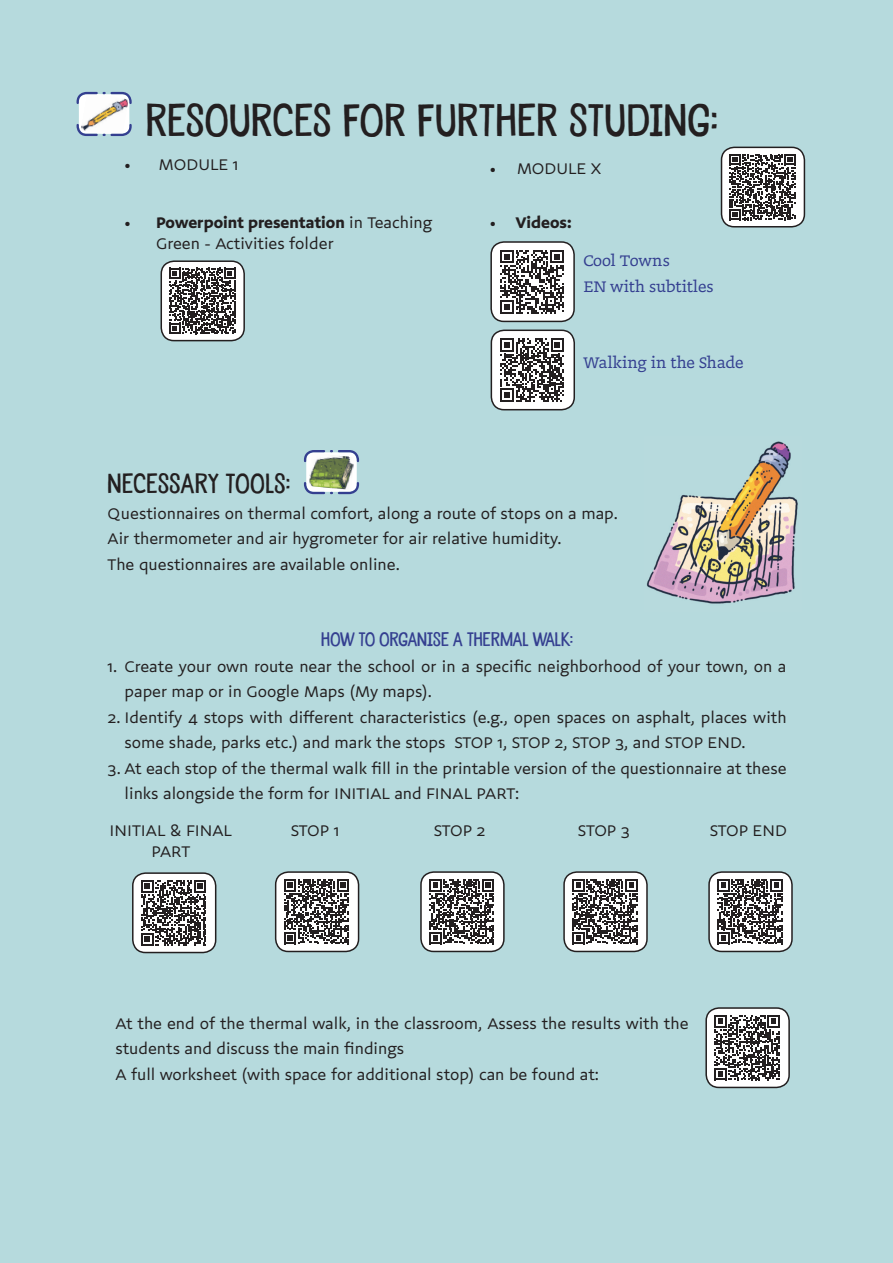
<style>
.page{position:relative;width:893px;height:1263px;background:#b6dadd}
.page>*{position:absolute;margin:0;border:0;box-sizing:border-box;transform-origin:0 0}
.t1{font:42px "Undersong Solid";letter-spacing:.015em;color:#231f20}
.t2{font:25.5px "Undersong Solid";letter-spacing:.015em;color:#231f20}
.t3{font:18px/25.5px "Doko Sans";color:#231f20}
.t4{font:18px/25.5px "Doko";color:#343f90}
.t5{font:18px "Undersong Solid";color:#343f90}
.t6{font:700 18px "Doko Sans";color:#231f20}
.s1{font-weight:700}
.s2{font-weight:400}
</style>
<div class="page">
<svg style="left:303px;top:449px;width:57px;height:46px"></svg>
<div style="left:491px;top:242px;width:83px;height:79px;background:#fff;border-radius:13px"></div>
<svg style="left:500px;top:250px;width:64px;height:64px"></svg>
<div style="left:490px;top:241px;width:85px;height:81px;border:2px solid #231f20;border-radius:13px"></div>
<div style="left:161px;top:261px;width:83px;height:80px;background:#fff;border-radius:13px"></div>
<svg style="left:169px;top:268px;width:66px;height:66px"></svg>
<div style="left:161px;top:260px;width:84px;height:81px;border:2px solid #231f20;border-radius:13px"></div>
<div style="left:276px;top:872px;width:83px;height:79px;background:#fff;border-radius:13px"></div>
<svg style="left:284px;top:879px;width:65px;height:65px"></svg>
<div style="left:275px;top:871px;width:84px;height:81px;border:2px solid #231f20;border-radius:13px"></div>
<div style="left:421px;top:872px;width:83px;height:79px;background:#fff;border-radius:13px"></div>
<svg style="left:429px;top:879px;width:65px;height:65px"></svg>
<div style="left:420px;top:871px;width:85px;height:81px;border:2px solid #231f20;border-radius:13px"></div>
<div style="left:564px;top:872px;width:83px;height:79px;background:#fff;border-radius:13px"></div>
<svg style="left:572px;top:879px;width:65px;height:65px"></svg>
<div style="left:563px;top:871px;width:85px;height:81px;border:2px solid #231f20;border-radius:13px"></div>
<div style="left:709px;top:872px;width:83px;height:79px;background:#fff;border-radius:13px"></div>
<svg style="left:717px;top:879px;width:65px;height:65px"></svg>
<div style="left:708px;top:871px;width:85px;height:81px;border:2px solid #231f20;border-radius:13px"></div>
<div style="left:706px;top:1008px;width:83px;height:79px;background:#fff;border-radius:13px"></div>
<svg style="left:714px;top:1015px;width:66px;height:65px"></svg>
<div style="left:705px;top:1007px;width:85px;height:81px;border:2px solid #231f20;border-radius:13px"></div>
<div style="left:133px;top:873px;width:83px;height:79px;background:#fff;border-radius:13px"></div>
<svg style="left:141px;top:880px;width:65px;height:65px"></svg>
<div style="left:132px;top:872px;width:84px;height:81px;border:2px solid #231f20;border-radius:13px"></div>
<div style="left:491px;top:330px;width:83px;height:80px;background:#fff;border-radius:13px"></div>
<svg style="left:500px;top:338px;width:64px;height:64px"></svg>
<div style="left:491px;top:330px;width:84px;height:80px;border:2px solid #231f20;border-radius:13px"></div>
<img style="left:644px;top:437px;width:157px;height:175px">
<div style="left:721px;top:147px;width:83px;height:80px;background:#fff;border-radius:13px"></div>
<svg style="left:729px;top:154px;width:67px;height:66px"></svg>
<div style="left:721px;top:147px;width:84px;height:80px;border:2px solid #231f20;border-radius:13px"></div>
<svg style="left:75px;top:91px;width:58px;height:46px"></svg>
<h1 class="t1" style="left:146px;top:94px;width:573px">RESOURCES FOR FURTHER STUDING:</h1>
<p class="t3" style="left:125px;top:151px;width:115px">• MODULE 1</p>
<p class="t3" style="left:490px;top:155px;width:113px">• MODULE X</p>
<p class="t3" style="left:156px;top:211px;width:278px;line-height:21.6px;text-indent:-31px">• <span class="s1">Powerpoint presentation</span> in Teaching<br>Green - Activities folder</p>
<p class="t6" style="left:490px;top:209px;width:84px"><span class="s2">•</span> Videos:</p>
<p class="t4" style="left:583px;top:247px;width:132px">Cool Towns<br>EN with subtitles</p>
<p class="t4" style="left:583px;top:350px;width:162px">Walking in the Shade</p>
<h2 class="t2" style="left:108px;top:467px;width:184px">NECESSARY TOOLS:</h2>
<p class="t3" style="left:108px;top:499px;width:512px">Questionnaires on thermal comfort, along a route of stops on a map.<br>Air thermometer and air hygrometer for air relative humidity.<br>The questionnaires are available online.</p>
<p class="t5" style="left:321px;top:628px;width:253px">HOW TO ORGANISE A THERMAL WALK:</p>
<p class="t3" style="left:125px;top:652px;width:663px;text-indent:-17px">1. Create your own route near the school or in a specific neighborhood of your town, on a paper map or in Google Maps (My maps).</p>
<p class="t3" style="left:125px;top:703px;width:663px;text-indent:-17px">2. Identify 4 stops with different characteristics (e.g., open spaces on asphalt, places with some shade, parks etc.) and mark the stops STOP 1, STOP 2, STOP 3, and STOP END.</p>
<p class="t3" style="left:125px;top:754px;width:664px;text-indent:-17px">3. At each stop of the thermal walk fill in the printable version of the questionnaire at these links alongside the form for INITIAL and FINAL PART:</p>
<p class="t3" style="left:110px;top:818px;width:124px;line-height:21.6px;text-align:center">INITIAL &amp; FINAL<br>PART</p>
<p class="t3" style="left:291px;top:816px;width:50px">STOP 1</p>
<p class="t3" style="left:434px;top:816px;width:53px">STOP 2</p>
<p class="t3" style="left:578px;top:816px;width:54px">STOP 3</p>
<p class="t3" style="left:710px;top:816px;width:79px">STOP END</p>
<p class="t3" style="left:115px;top:1009px;width:575px">At the end of the thermal walk, in the classroom, Assess the results with the students and discuss the main findings<br>A full worksheet (with space for additional stop) can be found at:</p>
</div>
